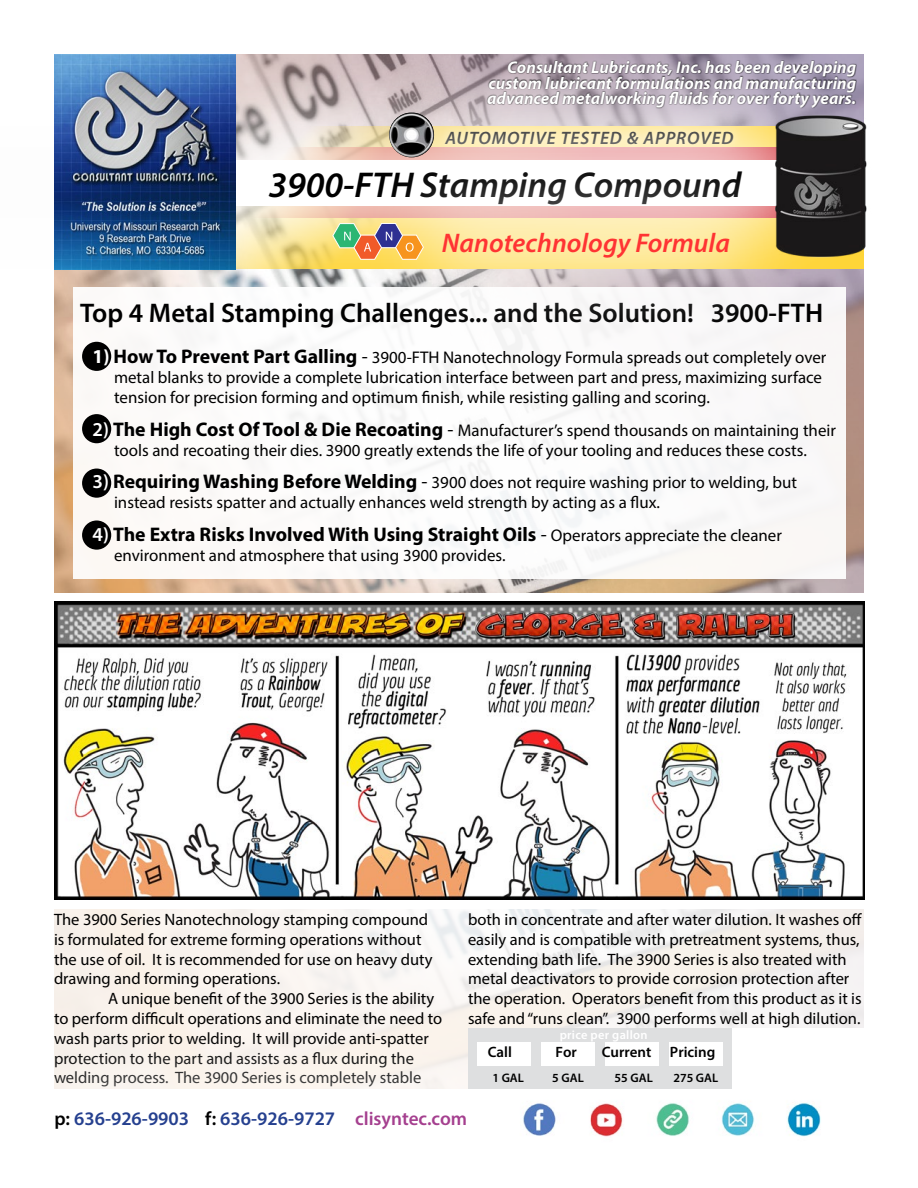
<style>
.page{position:relative;width:918px;height:1188px;background:#fff}
.page>*{position:absolute;margin:0;border:0;box-sizing:border-box;transform-origin:0 0}
.t1{font:italic 600 36px "Myriad Pro";color:#000}
.t2{font:600 27px "Myriad Pro";color:#000}
.t3{font:italic 600 27px "Myriad Pro";color:#f33}
.t4{font:700 19.8px "Myriad Pro";color:#000}
.t5{font:600 19.2px "Myriad Pro";color:#25408f}
.t6{font:italic 600 18px "Myriad Pro";letter-spacing:.05em;color:#000}
.t7{font:italic 700 17.1px/15.3px "Myriad Pro";color:#fff;text-align:justify}
.t8{font:16.95px/20.2px "Myriad Pro";color:#000}
.t9{font:16.5px/19.8px "Myriad Pro";color:#000}
.t10{font:600 15px "Myriad Pro";color:#000}
.t11{font:600 12.45px "Myriad Pro";color:#000}
.t12{font:600 12.45px "Myriad Pro";letter-spacing:.02em;color:#fff}
.s1{font-weight:700;font-size:19.8px;color:#fff}
.s2{font-weight:700;font-size:19.8px}
.s3{font-size:19.8px}
.s4{font-weight:600;font-size:19.8px;color:#fff}
.s5{font-weight:600;color:#fff}
.s6{font-weight:400}
.s7{font-weight:400;font-size:16.95px}
.s8{color:#000}
.s9{color:#a5408f}
</style>
<div class="page">
<img style="left:54px;top:54px;width:810px;height:539px">
<div style="left:73px;top:287px;width:773px;height:292px;background:#fff"></div>
<div style="left:0;top:1023px;width:550px;height:165px;background:#fff;opacity:.85"></div>
<div style="left:46px;top:1102px;width:429px;height:36px;background:#fff"></div>
<img style="left:498px;top:1091px;width:323px;height:52px">
<img style="left:54px;top:602px;width:811px;height:298px">
<div style="left:361px;top:43px;width:456px;height:189px;background:#fff;opacity:.85"></div>
<div style="left:486px;top:61px;width:371px;height:48px;background:#000;opacity:.85"></div>
<div style="left:468px;top:1029px;width:265px;height:60px;background:#dedfe0"></div>
<div style="left:477px;top:1042px;width:54px;height:24px;background:#fff"></div>
<div style="left:541px;top:1042px;width:54px;height:24px;background:#fff"></div>
<div style="left:605px;top:1042px;width:54px;height:24px;background:#fff"></div>
<div style="left:669px;top:1042px;width:54px;height:24px;background:#fff"></div>
<div style="left:142px;top:71px;width:725px;height:224px;background:#fff;opacity:.85"></div>
<div style="left:230px;top:160px;width:550px;height:46px;background:#fff"></div>
<div style="left:359px;top:147px;width:455px;height:196px;background:#fff;opacity:.85"></div>
<img style="left:389px;top:112px;width:45px;height:45px;border-radius:22px">
<svg style="left:332px;top:223px;width:92px;height:37px;background:#c5ac72"></svg>
<div style="left:82px;top:342px;width:29px;height:29px;background:#000;border-radius:50%"></div>
<div style="left:82px;top:414px;width:29px;height:29px;background:#000;border-radius:50%"></div>
<div style="left:82px;top:469px;width:29px;height:29px;background:#000;border-radius:50%"></div>
<div style="left:82px;top:521px;width:29px;height:29px;background:#000;border-radius:50%"></div>
<img style="left:54px;top:54px;width:181px;height:216px">
<img style="left:770px;top:108px;width:97px;height:161px">
<p class="t7" style="left:487px;top:59px;width:371px;text-indent:20px">Consultant Lubricants, Inc. has been developing custom lubricant formulations and manufacturing advanced metalworking fluids for over forty years.</p>
<p class="t6" style="left:446px;top:126px;width:290px">AUTOMOTIVE TESTED &amp; APPROVED</p>
<h1 class="t1" style="left:269px;top:162px;width:474px">3900-FTH Stamping Compound</h1>
<h2 class="t3" style="left:442px;top:226px;width:290px">Nanotechnology Formula</h2>
<h2 class="t2" style="left:80px;top:296px;width:745px">Top 4 Metal Stamping Challenges... and the Solution! 3900-FTH</h2>
<p class="t8" style="left:114px;top:347px;width:714px;text-indent:-22px"><span class="s1">1)</span> <span class="s2">How To Prevent Part Galling</span> <span class="s3">-</span> 3900-FTH Nanotechnology Formula spreads out completely over metal blanks to provide a complete lubrication interface between part and press, maximizing surface tension for precision forming and optimum finish, while resisting galling and scoring.</p>
<p class="t8" style="left:93px;top:420px;width:745px;text-align:center"><span class="s4">2)</span> <span class="s2">The High Cost Of Tool &amp; Die Recoating</span> <span class="s3">-</span> Manufacturer’s spend thousands on maintaining their tools and recoating their dies. 3900 greatly extends the life of your tooling and reduces these costs.</p>
<p class="t8" style="left:114px;top:472px;width:684px;text-indent:-22px"><span class="s4">3)</span> <span class="s2">Requiring Washing Before Welding</span> <span class="s3">-</span> 3900 does not require washing prior to welding, but instead resists spatter and actually enhances weld strength by acting as a flux.</p>
<p class="t4" style="left:93px;top:521px;width:691px"><span class="s5">4)</span> The Extra Risks Involved With Using Straight Oils <span class="s6">-</span> <span class="s7">Operators appreciate the cleaner</span></p>
<p class="t8" style="left:114px;top:545px;width:393px">environment and atmosphere that using 3900 provides.</p>
<p class="t9" style="left:54px;top:909px;width:380px">The 3900 Series Nanotechnology stamping compound is formulated for extreme forming operations without the use of oil. It is recommended for use on heavy duty drawing and forming operations.</p>
<p class="t9" style="left:54px;top:988px;width:390px;text-indent:54px">A unique benefit of the 3900 Series is the ability to perform difficult operations and eliminate the need to wash parts prior to welding. It will provide anti-spatter protection to the part and assists as a flux during the welding process. The 3900 Series is completely stable</p>
<p class="t9" style="left:468px;top:909px;width:396px">both in concentrate and after water dilution. It washes off easily and is compatible with pretreatment systems, thus, extending bath life. The 3900 Series is also treated with metal deactivators to provide corrosion protection after the operation. Operators benefit from this product as it is safe and “runs clean”. 3900 performs well at high dilution.</p>
<p class="t12" style="left:560px;top:1027px;width:89px">price per gallon</p>
<p class="t10" style="left:488px;top:1043px;width:26px">Call</p>
<p class="t10" style="left:555px;top:1043px;width:23px">For</p>
<p class="t10" style="left:602px;top:1043px;width:115px">Current Pricing</p>
<p class="t11" style="left:492px;top:1070px;width:33px">1 GAL</p>
<p class="t11" style="left:552px;top:1070px;width:33px">5 GAL</p>
<p class="t11" style="left:615px;top:1070px;width:40px">55 GAL</p>
<p class="t11" style="left:673px;top:1070px;width:46px">275 GAL</p>
<p class="t5" style="left:54px;top:1106px;width:414px"><span class="s8">p:</span> 636-926-9903 <span class="s8">f:</span> 636-926-9727 <span class="s9">clisyntec.com</span></p>
</div>
